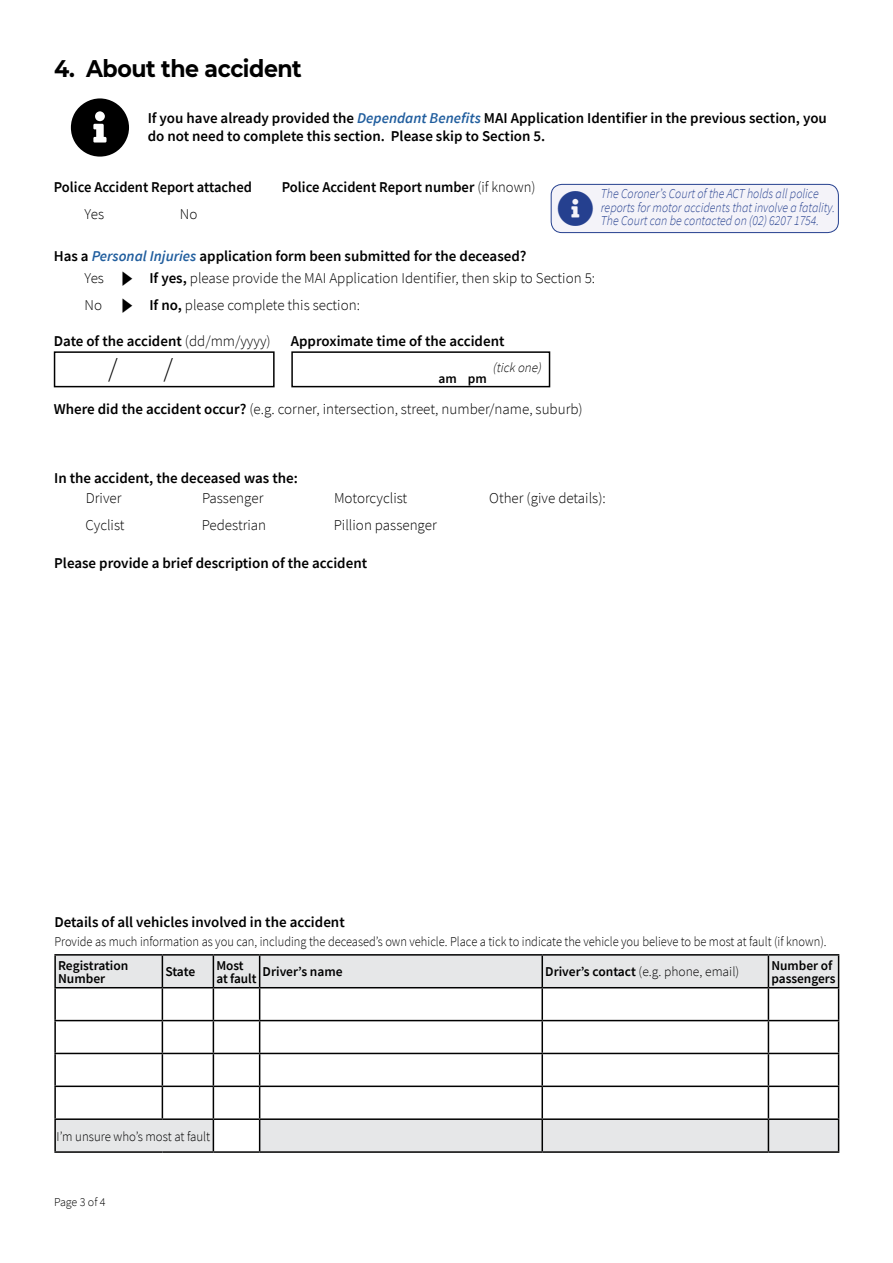
<style>
.page{position:relative;width:893px;height:1263px;background:#fff}
.page>*{position:absolute;margin:0;border:0;box-sizing:border-box;transform-origin:0 0}
.t1{font:300 27px "Source Sans Pro";color:#000}
.t2{font:700 24px "Montserrat";letter-spacing:-.02em;color:#000;scale:.92 1}
.t3{font:300 18px/27.8px "Source Sans Pro";color:#000;scale:.64 1}
.t4{font:600 15px/18px "Source Sans Pro";color:#000}
.t5{font:300 15px/21.3px "Source Sans Pro";color:#000}
.t6{font:300 13.5px "Source Sans Pro";color:#000;scale:.92 1}
.t7{font:italic 300 13.5px/13.5px "Source Sans Pro";color:#25408f;scale:.9 1}
.t8{font:600 13.5px/13.5px "Source Sans Pro";color:#000}
.t9{font:300 13.5px "Source Sans Pro";color:#000}
.t10{font:300 13.5px "Source Sans Pro";color:#000;scale:.95 1}
.t11{font:italic 300 13.5px "Source Sans Pro";color:#000}
.t12{font:300 12px "Source Sans Pro";letter-spacing:-.005em;color:#000}
.s1{font-style:italic;color:#215e9e}
.s2{font-weight:300}
.s3{font-weight:600}
.s4{font-weight:600;font-style:italic;color:#215e9e}
</style>
<div class="page">
<svg style="left:56px;top:955px;width:782px;height:196px"></svg>
<hr style="left:54px;top:954px;width:108px;height:1px;background:#000">
<hr style="left:54px;top:955px;width:2px;height:32px;background:#000">
<hr style="left:162px;top:954px;width:51px;height:1px;background:#000">
<hr style="left:162px;top:955px;width:1px;height:32px;background:#000">
<hr style="left:213px;top:954px;width:47px;height:1px;background:#000">
<hr style="left:213px;top:955px;width:1px;height:32px;background:#000">
<hr style="left:260px;top:954px;width:282px;height:1px;background:#000">
<hr style="left:259px;top:955px;width:1px;height:32px;background:#000">
<hr style="left:542px;top:954px;width:226px;height:1px;background:#000">
<hr style="left:541px;top:955px;width:2px;height:32px;background:#000">
<hr style="left:768px;top:954px;width:71px;height:1px;background:#000">
<hr style="left:768px;top:955px;width:1px;height:32px;background:#000">
<hr style="left:838px;top:955px;width:1px;height:32px;background:#000">
<hr style="left:54px;top:987px;width:108px;height:1px;background:#000">
<hr style="left:54px;top:988px;width:2px;height:32px;background:#000">
<hr style="left:162px;top:987px;width:51px;height:1px;background:#000">
<hr style="left:162px;top:988px;width:1px;height:32px;background:#000">
<hr style="left:213px;top:987px;width:47px;height:1px;background:#000">
<hr style="left:213px;top:988px;width:1px;height:32px;background:#000">
<hr style="left:260px;top:987px;width:282px;height:1px;background:#000">
<hr style="left:259px;top:988px;width:1px;height:32px;background:#000">
<hr style="left:542px;top:987px;width:226px;height:1px;background:#000">
<hr style="left:541px;top:988px;width:2px;height:32px;background:#000">
<hr style="left:768px;top:987px;width:71px;height:1px;background:#000">
<hr style="left:768px;top:988px;width:1px;height:32px;background:#000">
<hr style="left:838px;top:988px;width:1px;height:32px;background:#000">
<hr style="left:54px;top:1020px;width:108px;height:1px;background:#000">
<hr style="left:54px;top:1021px;width:2px;height:32px;background:#000">
<hr style="left:162px;top:1020px;width:51px;height:1px;background:#000">
<hr style="left:162px;top:1021px;width:1px;height:32px;background:#000">
<hr style="left:213px;top:1020px;width:47px;height:1px;background:#000">
<hr style="left:213px;top:1021px;width:1px;height:32px;background:#000">
<hr style="left:260px;top:1020px;width:282px;height:1px;background:#000">
<hr style="left:259px;top:1021px;width:1px;height:32px;background:#000">
<hr style="left:542px;top:1020px;width:226px;height:1px;background:#000">
<hr style="left:541px;top:1021px;width:2px;height:32px;background:#000">
<hr style="left:768px;top:1020px;width:71px;height:1px;background:#000">
<hr style="left:768px;top:1021px;width:1px;height:32px;background:#000">
<hr style="left:838px;top:1021px;width:1px;height:32px;background:#000">
<hr style="left:54px;top:1053px;width:108px;height:1px;background:#000">
<hr style="left:54px;top:1054px;width:2px;height:31px;background:#000">
<hr style="left:162px;top:1053px;width:51px;height:1px;background:#000">
<hr style="left:162px;top:1054px;width:1px;height:31px;background:#000">
<hr style="left:213px;top:1053px;width:47px;height:1px;background:#000">
<hr style="left:213px;top:1054px;width:1px;height:31px;background:#000">
<hr style="left:260px;top:1053px;width:282px;height:1px;background:#000">
<hr style="left:259px;top:1054px;width:1px;height:31px;background:#000">
<hr style="left:542px;top:1053px;width:226px;height:1px;background:#000">
<hr style="left:541px;top:1054px;width:2px;height:31px;background:#000">
<hr style="left:768px;top:1053px;width:71px;height:1px;background:#000">
<hr style="left:768px;top:1054px;width:1px;height:31px;background:#000">
<hr style="left:838px;top:1054px;width:1px;height:31px;background:#000">
<hr style="left:54px;top:1085px;width:108px;height:2px;background:#000">
<hr style="left:54px;top:1087px;width:2px;height:31px;background:#000">
<hr style="left:162px;top:1085px;width:51px;height:2px;background:#000">
<hr style="left:162px;top:1087px;width:1px;height:31px;background:#000">
<hr style="left:213px;top:1085px;width:47px;height:2px;background:#000">
<hr style="left:213px;top:1087px;width:1px;height:31px;background:#000">
<hr style="left:260px;top:1085px;width:282px;height:2px;background:#000">
<hr style="left:259px;top:1087px;width:1px;height:31px;background:#000">
<hr style="left:542px;top:1085px;width:226px;height:2px;background:#000">
<hr style="left:541px;top:1087px;width:2px;height:31px;background:#000">
<hr style="left:768px;top:1085px;width:71px;height:2px;background:#000">
<hr style="left:768px;top:1087px;width:1px;height:31px;background:#000">
<hr style="left:838px;top:1087px;width:1px;height:31px;background:#000">
<hr style="left:54px;top:1118px;width:108px;height:2px;background:#000">
<hr style="left:54px;top:1120px;width:2px;height:31px;background:#000">
<hr style="left:162px;top:1118px;width:51px;height:2px;background:#000">
<hr style="left:213px;top:1118px;width:47px;height:2px;background:#000">
<hr style="left:213px;top:1120px;width:1px;height:31px;background:#000">
<hr style="left:260px;top:1118px;width:282px;height:2px;background:#000">
<hr style="left:259px;top:1120px;width:1px;height:31px;background:#000">
<hr style="left:542px;top:1118px;width:226px;height:2px;background:#000">
<hr style="left:541px;top:1120px;width:2px;height:31px;background:#000">
<hr style="left:768px;top:1118px;width:71px;height:2px;background:#000">
<hr style="left:768px;top:1120px;width:1px;height:31px;background:#000">
<hr style="left:838px;top:1120px;width:1px;height:31px;background:#000">
<hr style="left:54px;top:1151px;width:108px;height:2px;background:#000">
<hr style="left:162px;top:1151px;width:51px;height:2px;background:#000">
<hr style="left:213px;top:1151px;width:47px;height:2px;background:#000">
<hr style="left:260px;top:1151px;width:282px;height:2px;background:#000">
<hr style="left:542px;top:1151px;width:226px;height:2px;background:#000">
<hr style="left:768px;top:1151px;width:71px;height:2px;background:#000">
<div style="left:551px;top:184px;width:287px;height:49px;background:#f4f3f9;border-radius:11px"></div>
<div style="left:551px;top:184px;width:288px;height:49px;border:1px solid #25408f;border-radius:11px"></div>
<div style="left:291px;top:351px;width:259px;height:36px;border:2px solid #000"></div>
<div style="left:54px;top:351px;width:221px;height:36px;border:2px solid #000"></div>
<p class="t2" style="left:54px;top:51px;width:271px">4. About the accident</p>
<p class="t4" style="left:148px;top:109px;width:681px">If you have already provided the <span class="s1">Dependant Benefits</span> MAI Application Identifier in the previous section, you do not need to complete this section. Please skip to Section 5.</p>
<p class="t4" style="left:54px;top:178px;width:200px">Police Accident Report attached</p>
<p class="t5" style="left:85px;top:203px;width:21px">Yes</p>
<p class="t5" style="left:180px;top:204px;width:19px">No</p>
<p class="t4" style="left:282px;top:178px;width:255px">Police Accident Report number <span class="s2">(if known)</span></p>
<p class="t7" style="left:601px;top:187px;width:262px">The Coroner’s Court of the ACT holds all police reports for motor accidents that involve a fatality.<br>The Court can be contacted on (02) 6207 1754.</p>
<p class="t5" style="left:149px;top:246px;width:447px;text-indent:-96px"><span class="s3">Has a</span> <span class="s4">Personal Injuries</span> <span class="s3">application form been submitted for the deceased?<br>If yes,</span> please provide the MAI Application Identifier, then skip to Section 5:</p>
<p class="t5" style="left:149px;top:294px;width:212px"><span class="s3">If no,</span> please complete this section:</p>
<p class="t5" style="left:85px;top:264px;width:21px;line-height:27.3px">Yes<br>No</p>
<p class="t3" style="left:122px;top:265px;width:18px">▶ ▶</p>
<p class="t4" style="left:54px;top:332px;width:218px">Date of the accident <span class="s2">(dd/mm/yyyy)</span></p>
<p class="t4" style="left:291px;top:332px;width:215px">Approximate time of the accident</p>
<h1 class="t1" style="left:108px;top:351px;width:11px">/</h1>
<h1 class="t1" style="left:164px;top:351px;width:11px">/</h1>
<p class="t11" style="left:493px;top:359px;width:50px">(tick one)</p>
<p class="t8" style="left:438px;top:371px;width:50px">am pm</p>
<p class="t5" style="left:54px;top:399px;width:530px"><span class="s3">Where did the accident occur?</span> (e.g. corner, intersection, street, number/name, suburb)</p>
<p class="t4" style="left:54px;top:468px;width:245px">In the accident, the deceased was the:</p>
<p class="t5" style="left:86px;top:487px;width:37px">Driver</p>
<p class="t5" style="left:202px;top:487px;width:63px">Passenger</p>
<p class="t5" style="left:334px;top:487px;width:75px">Motorcyclist</p>
<p class="t5" style="left:489px;top:487px;width:118px">Other (give details):</p>
<p class="t5" style="left:86px;top:514px;width:41px">Cyclist</p>
<p class="t5" style="left:202px;top:514px;width:66px">Pedestrian</p>
<p class="t5" style="left:334px;top:514px;width:105px">Pillion passenger</p>
<p class="t4" style="left:54px;top:554px;width:314px">Please provide a brief description of the accident</p>
<p class="t4" style="left:54px;top:913px;width:292px">Details of all vehicles involved in the accident</p>
<p class="t6" style="left:54px;top:934px;width:841px">Provide as much information as you can, including the deceased’s own vehicle. Place a tick to indicate the vehicle you believe to be most at fault (if known).</p>
<p class="t8" style="left:58px;top:958px;width:72px">Registration<br>Number</p>
<p class="t8" style="left:165px;top:965px;width:31px">State</p>
<p class="t8" style="left:216px;top:958px;width:42px">Most at fault</p>
<p class="t8" style="left:263px;top:965px;width:81px">Driver’s name</p>
<p class="t9" style="left:545px;top:963px;width:196px"><span class="s3">Driver’s contact</span> (e.g. phone, email)</p>
<p class="t8" style="left:771px;top:958px;width:66px">Number of passengers</p>
<p class="t10" style="left:57px;top:1128px;width:163px">I’m unsure who’s most at fault</p>
<p class="t12" style="left:54px;top:1194px;width:53px">Page 3 of 4</p>
</div>
